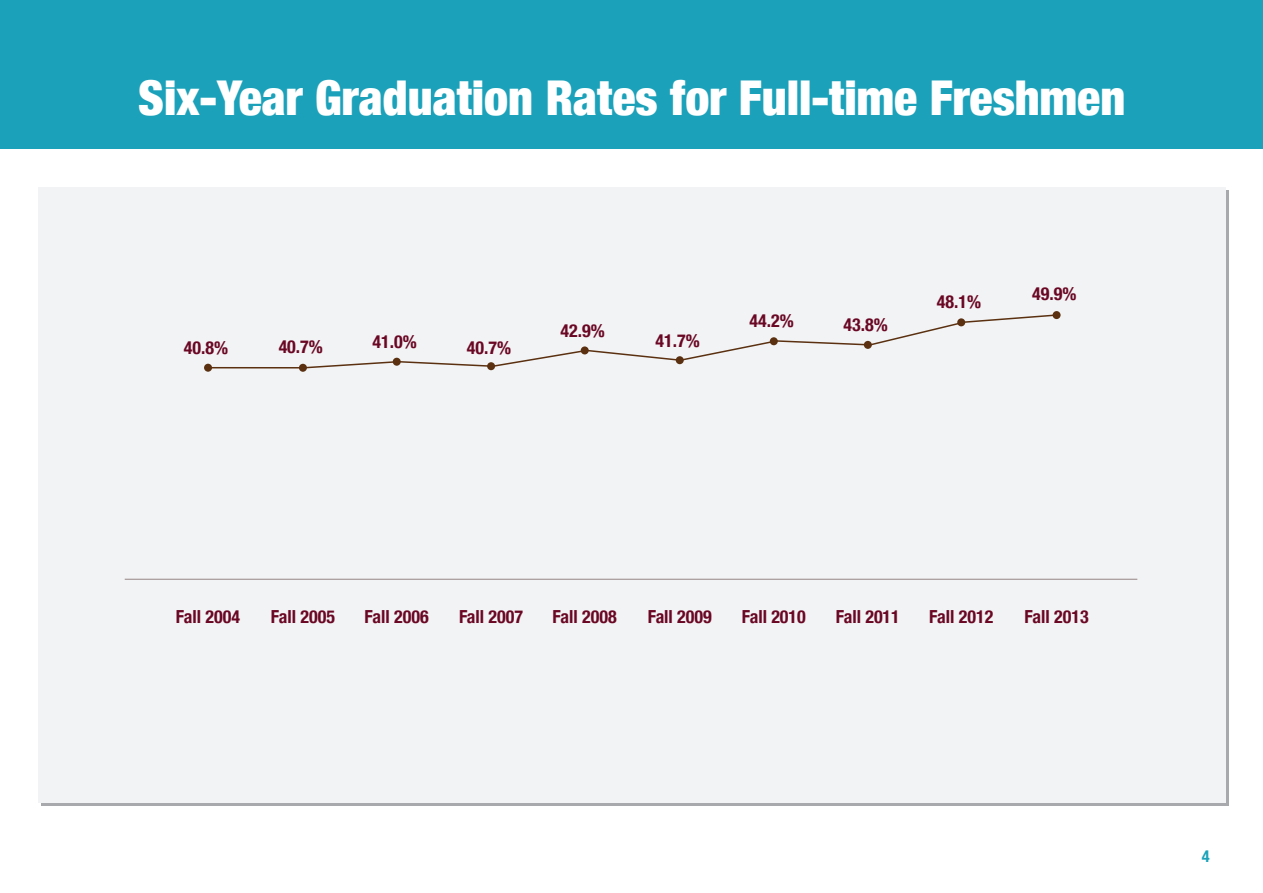
<style>
.page{position:relative;width:1263px;height:893px;background:#fff}
.page>*{position:absolute;margin:0;border:0;box-sizing:border-box;transform-origin:0 0}
.t1{font:900 condensed 48px "Helvetica Neue";color:#fff}
.t2{font:700 condensed 18px "Helvetica Neue";color:#6a0724}
.t3{font:700 condensed 16.5px "Helvetica Neue";color:#1ba2ba}
</style>
<div class="page">
<div style="left:0;top:0;width:1263px;height:149px;background:#1ba2ba"></div>
<div style="left:38px;top:188px;width:1188px;height:615px;background:#f2f3f4"></div>
<div style="left:299px;top:364px;width:8px;height:8px;background:#5a3010;border-radius:50%"></div>
<div style="left:204px;top:364px;width:8px;height:8px;background:#5a3010;border-radius:50%"></div>
<div style="left:1052px;top:311px;width:8px;height:8px;background:#5a3010;border-radius:50%"></div>
<hr style="left:125px;top:579px;width:1012px;height:1px;background:#968584">
<hr style="left:210px;top:367px;width:94px;height:1px;background:#5a3010">
<svg style="left:302px;top:313px;width:756px;height:56px"></svg>
<h1 class="t1" style="left:138px;top:58px;width:988px">Six-Year Graduation Rates for Full-time Freshmen</h1>
<p class="t2" style="left:184px;top:332px;width:46px">40.8%</p>
<p class="t2" style="left:279px;top:332px;width:46px">40.7%</p>
<p class="t2" style="left:372px;top:326px;width:46px">41.0%</p>
<p class="t2" style="left:467px;top:332px;width:46px">40.7%</p>
<p class="t2" style="left:560px;top:316px;width:46px">42.9%</p>
<p class="t2" style="left:655px;top:325px;width:46px">41.7%</p>
<p class="t2" style="left:749px;top:306px;width:46px">44.2%</p>
<p class="t2" style="left:843px;top:309px;width:46px">43.8%</p>
<p class="t2" style="left:937px;top:287px;width:46px">48.1%</p>
<p class="t2" style="left:1032px;top:279px;width:46px">49.9%</p>
<p class="t2" style="left:742px;top:601px;width:66px">Fall 2010</p>
<p class="t2" style="left:176px;top:601px;width:66px">Fall 2004</p>
<p class="t2" style="left:271px;top:601px;width:66px">Fall 2005</p>
<p class="t2" style="left:365px;top:601px;width:66px">Fall 2006</p>
<p class="t2" style="left:459px;top:601px;width:66px">Fall 2007</p>
<p class="t2" style="left:553px;top:601px;width:66px">Fall 2008</p>
<p class="t2" style="left:648px;top:601px;width:66px">Fall 2009</p>
<p class="t2" style="left:836px;top:601px;width:66px">Fall 2011</p>
<p class="t2" style="left:929px;top:601px;width:66px">Fall 2012</p>
<p class="t2" style="left:1024px;top:601px;width:66px">Fall 2013</p>
<p class="t3" style="left:1202px;top:842px;width:9px">4</p>
</div>
